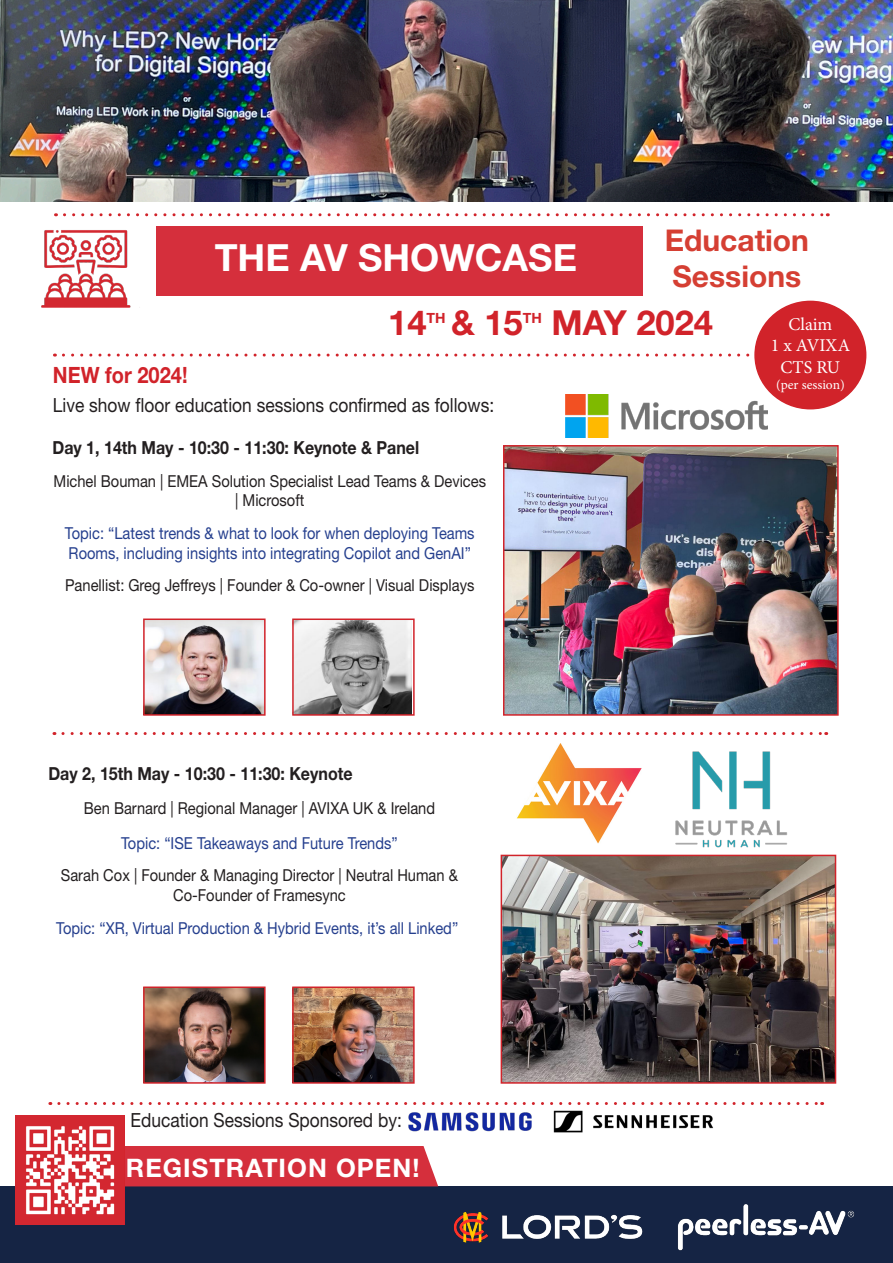
<style>
.page{position:relative;width:893px;height:1263px;background:#fff}
.page>*{position:absolute;margin:0;border:0;box-sizing:border-box;transform-origin:0 0}
.t1{font:700 37.5px "Helvetica Neue LT Std";color:#fff}
.t2{font:700 34.5px "Helvetica Neue LT Std";color:#d1232a}
.t3{font:700 30px "Helvetica Neue LT Std";color:#d53f33}
.t4{font:700 25.5px "Helvetica Neue LT Std";letter-spacing:.04em;color:#fff}
.t5{font:700 22.5px "Helvetica Neue LT Std";color:#d1232a;scale:.89 1}
.t6{font:19.5px "Helvetica Neue LT Std";color:#231f20;scale:.89 1}
.t7{font:700 18px "Helvetica Neue LT Std";color:#231f20;scale:.89 1}
.t8{font:18px "Minion Pro";color:#fff}
.t9{font:16.5px/19.8px "Helvetica Neue LT Std";color:#231f20;text-align:center;scale:.89 1}
.t10{font:16.5px/19.8px "Helvetica Neue LT Std";color:#253f8e;scale:.89 1}
.t11{font:700 14.1px "Helvetica Neue LT Std";color:#d1232a}
.t12{font:13.5px "Minion Pro";color:#fff}
</style>
<div class="page">
<img style="left:0;top:0;width:893px;height:202px">
<div style="left:0;top:1186px;width:893px;height:77px;background:#152444"></div>
<img style="left:453px;top:1212px;width:190px;height:31px">
<img style="left:678px;top:1204px;width:177px;height:46px">
<svg style="left:63px;top:732px;width:764px;height:3px"></svg>
<svg style="left:59px;top:1102px;width:764px;height:3px"></svg>
<img style="left:41px;top:216px;width:106px;height:92px">
<svg style="left:63px;top:354px;width:687px;height:3px"></svg>
<img style="left:565px;top:395px;width:202px;height:43px">
<img style="left:506px;top:448px;width:330px;height:265px">
<div style="left:503px;top:445px;width:336px;height:271px;border:2px solid #d1232a"></div>
<img style="left:668px;top:751px;width:126px;height:104px">
<div style="left:156px;top:226px;width:486px;height:70px;background:#d52f3c"></div>
<svg style="left:64px;top:213px;width:764px;height:3px"></svg>
<img style="left:401px;top:1069px;width:138px;height:63px">
<img style="left:554px;top:1102px;width:160px;height:31px">
<img style="left:504px;top:858px;width:329px;height:223px">
<div style="left:501px;top:855px;width:335px;height:229px;border:2px solid #d1232a"></div>
<img style="left:516px;top:743px;width:126px;height:101px">
<img style="left:146px;top:621px;width:117px;height:92px">
<div style="left:143px;top:618px;width:123px;height:98px;border:2px solid #d1232a"></div>
<img style="left:295px;top:621px;width:117px;height:92px">
<div style="left:292px;top:618px;width:123px;height:98px;border:2px solid #d1232a"></div>
<img style="left:146px;top:989px;width:117px;height:92px">
<div style="left:143px;top:986px;width:123px;height:98px;border:2px solid #d1232a"></div>
<img style="left:295px;top:989px;width:117px;height:92px">
<div style="left:292px;top:986px;width:123px;height:98px;border:2px solid #d1232a"></div>
<div style="left:124px;top:1146px;width:314px;height:40px;background:#d52f3c"></div>
<img style="left:15px;top:1115px;width:109px;height:109px">
<div style="left:755px;top:301px;width:111px;height:108px;background:#d1232a;border-radius:50%"></div>
<div style="left:754px;top:301px;width:112px;height:108px;border:2px solid #d1232a;border-radius:50%"></div>
<p class="t1" style="left:215px;top:235px;width:364px">TH E AV SHOWCASE</p>
<p class="t3" style="left:665px;top:222px;width:146px">Education</p>
<p class="t3" style="left:672px;top:258px;width:130px">Sessions</p>
<p class="t2" style="left:388px;top:301px;width:40px">14</p>
<p class="t11" style="left:427px;top:309px;width:21px">th</p>
<p class="t2" style="left:451px;top:301px;width:73px">&amp; 15</p>
<p class="t11" style="left:523px;top:309px;width:21px">th</p>
<p class="t2" style="left:551px;top:301px;width:163px">MAY 2024</p>
<p class="t5" style="left:53px;top:361px;width:153px">NEW for 2024!</p>
<p class="t6" style="left:53px;top:393px;width:497px">Live show floor education sessions confirmed as follows:</p>
<p class="t7" style="left:52px;top:436px;width:414px">Day 1, 14th May - 10:30 - 11:30: Keynote &amp; Panel</p>
<p class="t9" style="left:54px;top:471px;width:487px">Michel Bouman | EMEA Solution Specialist Lead Teams &amp; Devices | Microsoft</p>
<p class="t10" style="left:65px;top:523px;width:462px">Topic: “Latest trends &amp; what to look for when deploying Teams<br>Rooms, including insights into integrating Copilot and GenAI”</p>
<p class="t9" style="left:65px;top:575px;width:461px">Panellist: Greg Jeffreys | Founder &amp; Co-owner | Visual Displays</p>
<p class="t8" style="left:788px;top:312px;width:45px">Claim</p>
<p class="t8" style="left:771px;top:334px;width:81px">1 x AVIXA</p>
<p class="t8" style="left:781px;top:355px;width:61px">CTS RU</p>
<p class="t12" style="left:776px;top:376px;width:70px">(per session)</p>
<p class="t7" style="left:48px;top:762px;width:343px">Day 2, 15th May - 10:30 - 11:30: Keynote</p>
<p class="t9" style="left:84px;top:798px;width:396px">Ben Barnard | Regional Manager | AVIXA UK &amp; Ireland</p>
<p class="t10" style="left:121px;top:833px;width:312px">Topic: “ISE Takeaways and Future Trends”</p>
<p class="t9" style="left:61px;top:865px;width:448px">Sarah Cox | Founder &amp; Managing Director | Neutral Human &amp;<br>Co-Founder of Framesync</p>
<p class="t10" style="left:56px;top:918px;width:453px">Topic: “XR, Virtual Production &amp; Hybrid Events, it’s all Linked”</p>
<p class="t6" style="left:131px;top:1109px;width:306px">Education Sessions Sponsored by:</p>
<p class="t4" style="left:126px;top:1152px;width:295px">REGISTRATION OPEN!</p>
</div>
